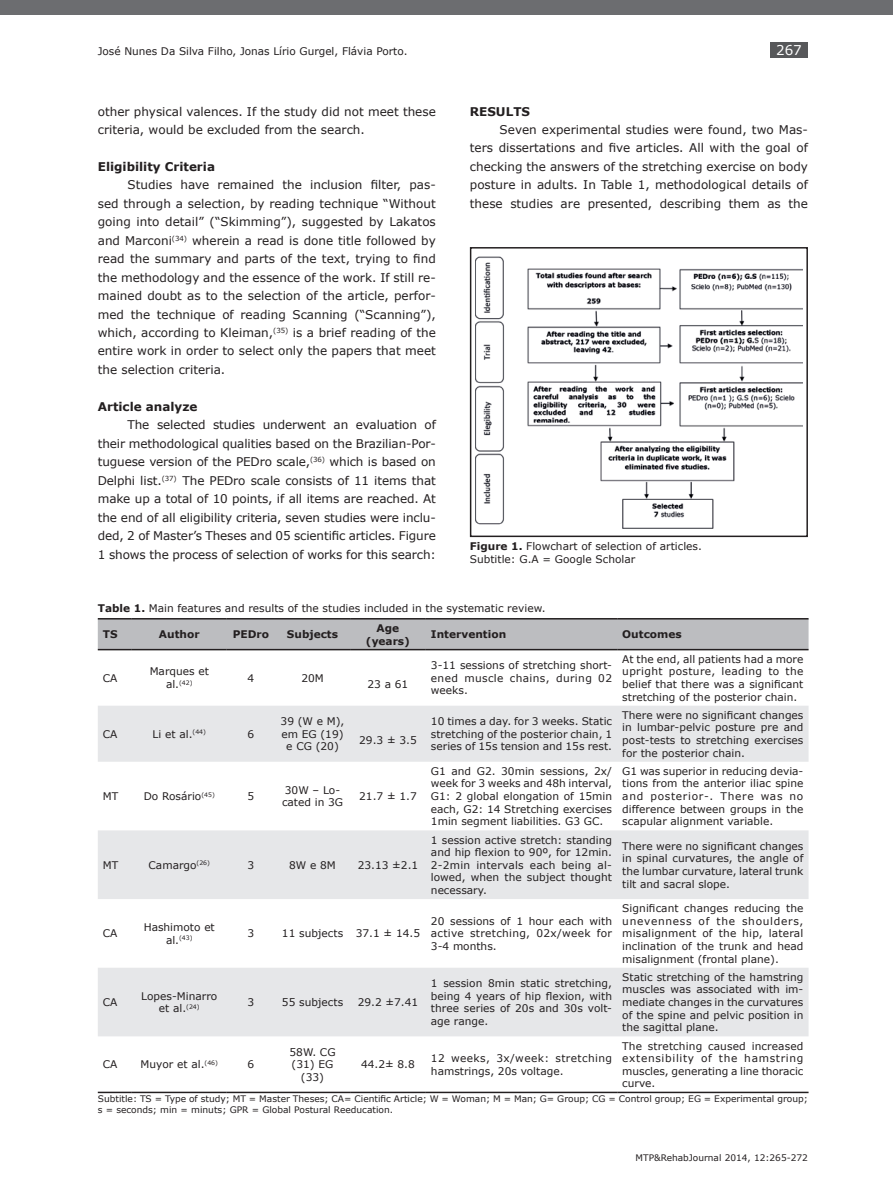
<style>
.page{position:relative;width:893px;height:1191px;background:#fff}
.page>*{position:absolute;margin:0;border:0;box-sizing:border-box;transform-origin:0 0}
.t1{font:13.5px "Verdana";color:#fff}
.t2{font:12px/18.5px "Verdana";color:#231f20;text-align:justify}
.t3{font:700 12px "Verdana";color:#231f20}
.t4{font:10.5px/12.6px "Verdana";color:#231f20;text-align:justify}
.t5{font:700 10.5px/12.6px "Verdana";color:#231f20;text-align:center}
.t6{font:10.5px/12.6px "Verdana";letter-spacing:.035em;color:#231f20}
.t7{font:9px/10.8px "Verdana";color:#231f20}
.t8{font:6.15px "Verdana";color:#231f20}
.s1{font-weight:700}
.s2{font-size:10.5px}
</style>
<div class="page">
<div style="left:771px;top:43px;width:37px;height:15px;background:#57585a"></div>
<div style="left:0;top:0;width:893px;height:15px;background:#6c6d70"></div>
<div style="left:98px;top:619px;width:710px;height:30px;background:#bcbdc0"></div>
<svg style="left:98px;top:706px;width:710px;height:330px;fill:#e6e7e9"></svg>
<hr style="left:98px;top:1091px;width:34px;height:2px;background:#231f20">
<hr style="left:132px;top:1091px;width:95px;height:2px;background:#231f20">
<hr style="left:227px;top:1091px;width:48px;height:2px;background:#231f20">
<hr style="left:275px;top:1091px;width:75px;height:2px;background:#231f20">
<hr style="left:350px;top:1091px;width:76px;height:2px;background:#231f20">
<hr style="left:426px;top:1091px;width:191px;height:2px;background:#231f20">
<hr style="left:617px;top:1091px;width:191px;height:2px;background:#231f20">
<hr style="left:98px;top:618px;width:34px;height:1px;background:#231f20">
<hr style="left:132px;top:618px;width:95px;height:1px;background:#231f20">
<hr style="left:227px;top:618px;width:48px;height:1px;background:#231f20">
<hr style="left:275px;top:618px;width:75px;height:1px;background:#231f20">
<hr style="left:350px;top:618px;width:76px;height:1px;background:#231f20">
<hr style="left:426px;top:618px;width:191px;height:1px;background:#231f20">
<hr style="left:617px;top:618px;width:191px;height:1px;background:#231f20">
<hr style="left:98px;top:649px;width:34px;height:1px;background:#231f20">
<hr style="left:132px;top:649px;width:95px;height:1px;background:#231f20">
<hr style="left:227px;top:649px;width:48px;height:1px;background:#231f20">
<hr style="left:275px;top:649px;width:75px;height:1px;background:#231f20">
<hr style="left:350px;top:649px;width:76px;height:1px;background:#231f20">
<hr style="left:426px;top:649px;width:191px;height:1px;background:#231f20">
<hr style="left:617px;top:649px;width:191px;height:1px;background:#231f20">
<img style="left:475px;top:256px;width:328px;height:273px">
<div style="left:470px;top:247px;width:338px;height:290px;border:2px solid #231f20"></div>
<p class="t4" style="left:98px;top:44px;width:311px">José Nunes Da Silva Filho, Jonas Lírio Gurgel, Flávia Porto.</p>
<p class="t2" style="left:98px;top:101px;width:340px">other physical valences. If the study did not meet these criteria, would be excluded from the search.</p>
<p class="t3" style="left:98px;top:159px;width:119px">Eligibility Criteria</p>
<p class="t2" style="left:98px;top:175px;width:340px;text-indent:30px">Studies have remained the inclusion filter, pas&shy;sed through a selection, by reading technique “Without going into detail” (“Skimming”), suggested by Lakatos and Marconi<sup>(34)</sup> wherein a read is done title followed by read the summary and parts of the text, trying to find the methodology and the essence of the work. If still re&shy;mained doubt as to the selection of the article, perfor&shy;med the technique of reading Scanning (“Scanning”), which, according to Kleiman,<sup>(35)</sup> is a brief reading of the entire work in order to select only the papers that meet the selection criteria.</p>
<p class="t3" style="left:98px;top:399px;width:101px">Article analyze</p>
<p class="t2" style="left:98px;top:415px;width:340px;text-indent:30px">The selected studies underwent an evaluation of their methodological qualities based on the Brazilian-Por&shy;tuguese version of the PEDro scale,<sup>(36)</sup> which is based on Delphi list.<sup>(37)</sup> The PEDro scale consists of 11 items that make up a total of 10 points, if all items are reached. At the end of all eligibility criteria, seven studies were inclu&shy;ded, 2 of Master’s Theses and 05 scientific articles. Figure 1 shows the process of selection of works for this search:</p>
<p class="t1" style="left:776px;top:42px;width:27px">267</p>
<p class="t3" style="left:470px;top:103px;width:62px">RESULTS</p>
<p class="t2" style="left:470px;top:120px;width:340px;text-indent:30px">Seven experimental studies were found, two Mas&shy;ters dissertations and five articles. All with the goal of checking the answers of the stretching exercise on body posture in adults. In Table 1, methodological details of these studies are presented, describing them as the</p>
<p class="t4" style="left:470px;top:540px;width:234px"><span class="s1">Figure 1.</span> Flowchart of selection of articles.<br>Subtitle: G.A = Google Scholar</p>
<p class="t4" style="left:98px;top:601px;width:450px"><span class="s1">Table 1.</span> Main features and results of the studies included in the systematic review.</p>
<p class="t5" style="left:103px;top:628px;width:16px">TS</p>
<p class="t5" style="left:159px;top:628px;width:42px">Author</p>
<p class="t5" style="left:233px;top:628px;width:38px">PEDro</p>
<p class="t5" style="left:287px;top:628px;width:53px">Subjects</p>
<p class="t5" style="left:366px;top:621px;width:46px">Age (years)</p>
<p class="t5" style="left:431px;top:628px;width:77px">Intervention</p>
<p class="t5" style="left:622px;top:628px;width:61px">Outcomes</p>
<p class="t4" style="left:103px;top:671px;width:16px">CA</p>
<p class="t4" style="left:431px;top:658px;width:183px">3-11 sessions of stretching short&shy;ened muscle chains, during 02 weeks.</p>
<p class="t4" style="left:622px;top:652px;width:183px">At the end, all patients had a more upright posture, leading to the belief that there was a significant stretching of the posterior chain.</p>
<p class="t4" style="left:150px;top:665px;width:61px">Marques et</p>
<p class="t8" style="left:166px;top:678px;width:28px"><span class="s2">al.</span>(42)</p>
<p class="t4" style="left:247px;top:671px;width:8px">4</p>
<p class="t4" style="left:301px;top:671px;width:24px">20M</p>
<p class="t4" style="left:368px;top:677px;width:42px">23 a 61</p>
<p class="t4" style="left:103px;top:727px;width:16px">CA</p>
<p class="t4" style="left:153px;top:727px;width:55px">Li et al.<sup>(44)</sup></p>
<p class="t4" style="left:247px;top:727px;width:8px">6</p>
<p class="t4" style="left:281px;top:714px;width:65px;text-align:center">39 (W e M), em EG (19) e CG (20)</p>
<p class="t4" style="left:359px;top:733px;width:59px">29.3 ± 3.5</p>
<p class="t4" style="left:103px;top:789px;width:17px">MT</p>
<p class="t4" style="left:144px;top:789px;width:73px">Do Rosário<sup>(45)</sup></p>
<p class="t4" style="left:247px;top:789px;width:8px">5</p>
<p class="t4" style="left:282px;top:783px;width:63px">30W – Lo&shy;cated in 3G</p>
<p class="t4" style="left:359px;top:789px;width:59px">21.7 ± 1.7</p>
<p class="t4" style="left:103px;top:858px;width:17px">MT</p>
<p class="t4" style="left:149px;top:858px;width:63px">Camargo<sup>(26)</sup></p>
<p class="t4" style="left:247px;top:858px;width:8px">3</p>
<p class="t4" style="left:289px;top:858px;width:48px">8W e 8M</p>
<p class="t4" style="left:358px;top:858px;width:62px">23.13 ±2.1</p>
<p class="t4" style="left:103px;top:927px;width:16px">CA</p>
<p class="t4" style="left:144px;top:920px;width:73px">Hashimoto et</p>
<p class="t8" style="left:166px;top:934px;width:28px"><span class="s2">al.</span>(43)</p>
<p class="t4" style="left:247px;top:927px;width:8px">3</p>
<p class="t4" style="left:282px;top:927px;width:140px">11 subjects 37.1 ± 14.5</p>
<p class="t4" style="left:103px;top:995px;width:16px">CA</p>
<p class="t4" style="left:141px;top:989px;width:78px;text-align:center">Lopes-Minarro et al.<sup>(24)</sup></p>
<p class="t4" style="left:247px;top:995px;width:8px">3</p>
<p class="t4" style="left:282px;top:995px;width:63px">55 subjects</p>
<p class="t4" style="left:358px;top:995px;width:62px">29.2 ±7.41</p>
<p class="t4" style="left:431px;top:714px;width:183px">10 times a day. for 3 weeks. Static stretching of the posterior chain, 1 series of 15s tension and 15s rest.</p>
<p class="t4" style="left:622px;top:708px;width:183px">There were no significant changes in lumbar-pelvic posture pre and post-tests to stretching exercises for the posterior chain.</p>
<p class="t4" style="left:431px;top:764px;width:183px">G1 and G2. 30min sessions, 2x/ week for 3 weeks and 48h interval, G1: 2 global elongation of 15min each, G2: 14 Stretching exercises 1min segment liabilities. G3 GC.</p>
<p class="t4" style="left:622px;top:764px;width:183px">G1 was superior in reducing devia&shy;tions from the anterior iliac spine and posterior-. There was no difference between groups in the scapular alignment variable.</p>
<p class="t4" style="left:431px;top:833px;width:183px">1 session active stretch: standing and hip flexion to 90º, for 12min.<br>2-2min intervals each being al&shy;lowed, when the subject thought necessary.</p>
<p class="t4" style="left:622px;top:839px;width:183px">There were no significant changes in spinal curvatures, the angle of the lumbar curvature, lateral trunk tilt and sacral slope.</p>
<p class="t4" style="left:431px;top:914px;width:183px">20 sessions of 1 hour each with active stretching, 02x/week for 3-4 months.</p>
<p class="t4" style="left:622px;top:901px;width:183px">Significant changes reducing the unevenness of the shoulders, misalignment of the hip, lateral inclination of the trunk and head misalignment (frontal plane).</p>
<p class="t4" style="left:431px;top:976px;width:183px">1 session 8min static stretching, being 4 years of hip flexion, with three series of 20s and 30s volt&shy;age range.</p>
<p class="t4" style="left:622px;top:970px;width:183px">Static stretching of the hamstring muscles was associated with im&shy;mediate changes in the curvatures of the spine and pelvic position in the sagittal plane.</p>
<p class="t4" style="left:622px;top:1039px;width:183px">The stretching caused increased extensibility of the hamstring muscles, generating a line thoracic curve.</p>
<p class="t7" style="left:98px;top:1093px;width:712px">Subtitle: TS = Type of study; MT = Master Theses; CA= Cientific Article; W = Woman; M = Man; G= Group; CG = Control group; EG = Experimental group; s = seconds; min = minuts; GPR = Global Postural Reeducation.</p>
<p class="t4" style="left:290px;top:1045px;width:48px;text-align:center">58W. CG (31) EG (33)</p>
<p class="t4" style="left:361px;top:1058px;width:55px">44.2± 8.8</p>
<p class="t6" style="left:431px;top:1051px;width:183px">12 weeks, 3x/week: stretching hamstrings, 20s voltage.</p>
<p class="t4" style="left:103px;top:1058px;width:16px">CA</p>
<p class="t4" style="left:141px;top:1058px;width:79px">Muyor et al.<sup>(46)</sup></p>
<p class="t4" style="left:247px;top:1058px;width:8px">6</p>
<p class="t7" style="left:636px;top:1152px;width:174px">MTP&amp;RehabJournal 2014, 12:265-272</p>
</div>
